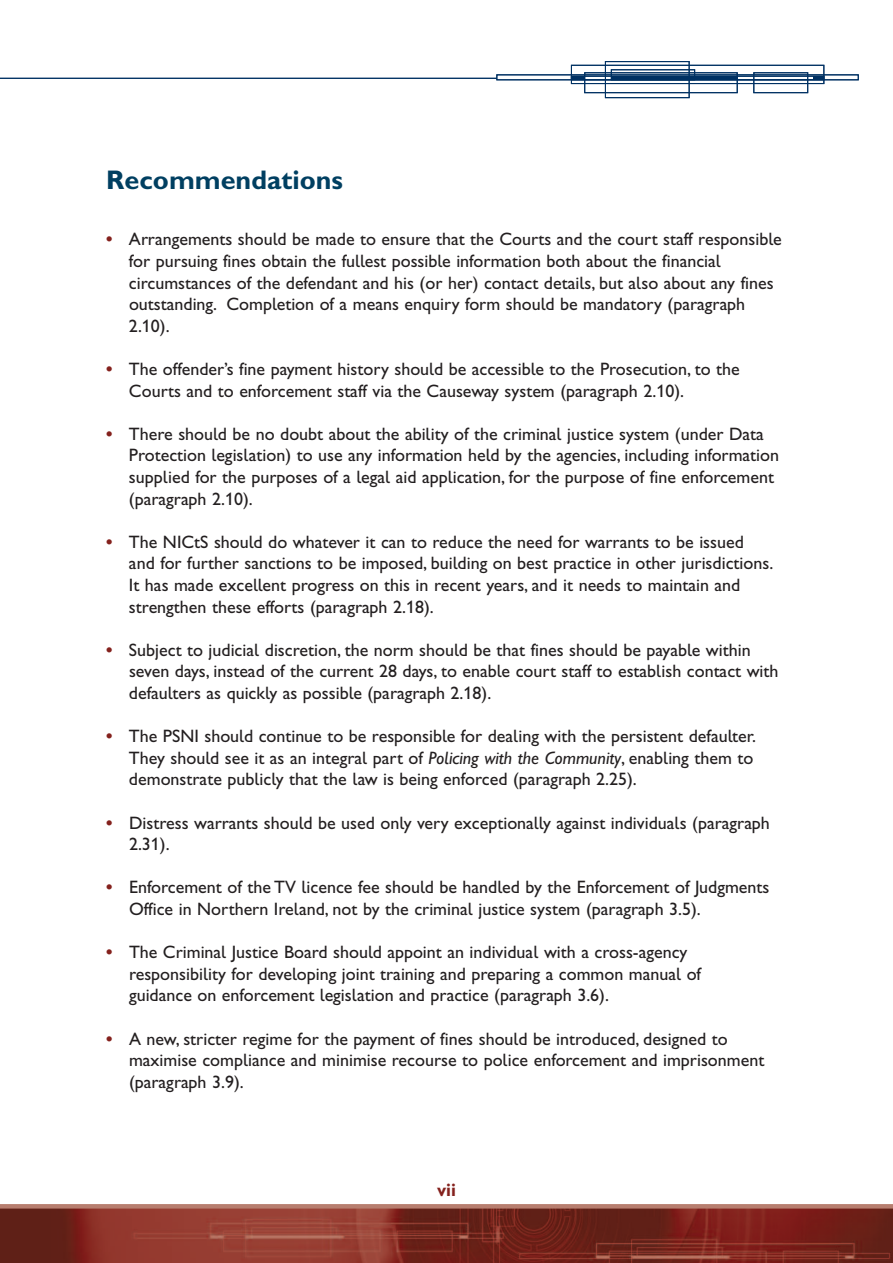
<style>
.page{position:relative;width:893px;height:1263px;background:#fff}
.page>*{position:absolute;margin:0;border:0;box-sizing:border-box;transform-origin:0 0}
.t1{font:27px "Gill Sans Hta Bold Plain";color:#003f61}
.t2{font:18px/21.6px "Gill Sans Hta";color:#231f20}
.t3{font:18px "Gill Sans Hta Bold Plain";color:#84211d}
.s1{font-family:"Gill Sans Hta Bold Plain";color:#84211d}
.s2{font-style:italic}
</style>
<div class="page">
<svg style="left:0;top:1208px;width:893px;height:55px;background:#7e2d24"></svg>
<div style="left:605px;top:61px;width:85px;height:37px;border:1px solid #003163"></div>
<div style="left:496px;top:74px;width:363px;height:6px;border:1px solid #003163"></div>
<div style="left:571px;top:65px;width:253px;height:19px;border:1px solid #003163"></div>
<div style="left:753px;top:72px;width:55px;height:21px;border:1px solid #003163"></div>
<div style="left:584px;top:72px;width:154px;height:21px;border:1px solid #003163"></div>
<div style="left:571px;top:76px;width:253px;height:4px;border:1px solid #003163"></div>
<div style="left:611px;top:69px;width:84px;height:11px;border:1px solid #003163"></div>
<hr style="left:571px;top:76px;width:14px;height:4px;background:#003163">
<hr style="left:611px;top:76px;width:126px;height:4px;background:#003163">
<hr style="left:813px;top:76px;width:11px;height:4px;background:#003163">
<hr style="left:0;top:78px;width:497px;height:1px;background:#003163">
<hr style="left:0;top:1204px;width:893px;height:4px;background:#b77e6f">
<h1 class="t1" style="left:106px;top:170px;width:238px">Recommendations</h1>
<p class="t2" style="left:129px;top:230px;width:654px;text-indent:-23px"><span class="s1">•</span> Arrangements should be made to ensure that the Courts and the court staff responsible for pursuing fines obtain the fullest possible information both about the financial circumstances of the defendant and his (or her) contact details, but also about any fines outstanding. Completion of a means enquiry form should be mandatory (paragraph 2.10).</p>
<p class="t2" style="left:129px;top:360px;width:612px;text-indent:-23px"><span class="s1">•</span> The offender’s fine payment history should be accessible to the Prosecution, to the<br>Courts and to enforcement staff via the Causeway system (paragraph 2.10).</p>
<p class="t2" style="left:129px;top:425px;width:652px;text-indent:-23px"><span class="s1">•</span> There should be no doubt about the ability of the criminal justice system (under Data Protection legislation) to use any information held by the agencies, including information supplied for the purposes of a legal aid application, for the purpose of fine enforcement (paragraph 2.10).</p>
<p class="t2" style="left:129px;top:533px;width:646px;text-indent:-23px"><span class="s1">•</span> The NICtS should do whatever it can to reduce the need for warrants to be issued and for further sanctions to be imposed, building on best practice in other jurisdictions.<br>It has made excellent progress on this in recent years, and it needs to maintain and strengthen these efforts (paragraph 2.18).</p>
<p class="t2" style="left:129px;top:641px;width:651px;text-indent:-23px"><span class="s1">•</span> Subject to judicial discretion, the norm should be that fines should be payable within seven days, instead of the current 28 days, to enable court staff to establish contact with defaulters as quickly as possible (paragraph 2.18).</p>
<p class="t2" style="left:129px;top:727px;width:628px;text-indent:-23px"><span class="s1">•</span> The PSNI should continue to be responsible for dealing with the persistent defaulter.<br>They should see it as an integral part of <span class="s2">Policing with the Community</span>, enabling them to demonstrate publicly that the law is being enforced (paragraph 2.25).</p>
<p class="t2" style="left:129px;top:813px;width:642px;text-indent:-23px"><span class="s1">•</span> Distress warrants should be used only very exceptionally against individuals (paragraph<br>2.31).</p>
<p class="t2" style="left:129px;top:878px;width:642px;text-indent:-23px"><span class="s1">•</span> Enforcement of the TV licence fee should be handled by the Enforcement of Judgments<br>Office in Northern Ireland, not by the criminal justice system (paragraph 3.5).</p>
<p class="t2" style="left:129px;top:943px;width:574px;text-indent:-23px"><span class="s1">•</span> The Criminal Justice Board should appoint an individual with a cross-agency responsibility for developing joint training and preparing a common manual of guidance on enforcement legislation and practice (paragraph 3.6).</p>
<p class="t2" style="left:129px;top:1029px;width:637px;text-indent:-23px"><span class="s1">•</span> A new, stricter regime for the payment of fines should be introduced, designed to maximise compliance and minimise recourse to police enforcement and imprisonment (paragraph 3.9).</p>
<p class="t3" style="left:437px;top:1184px;width:20px">vii</p>
</div>
